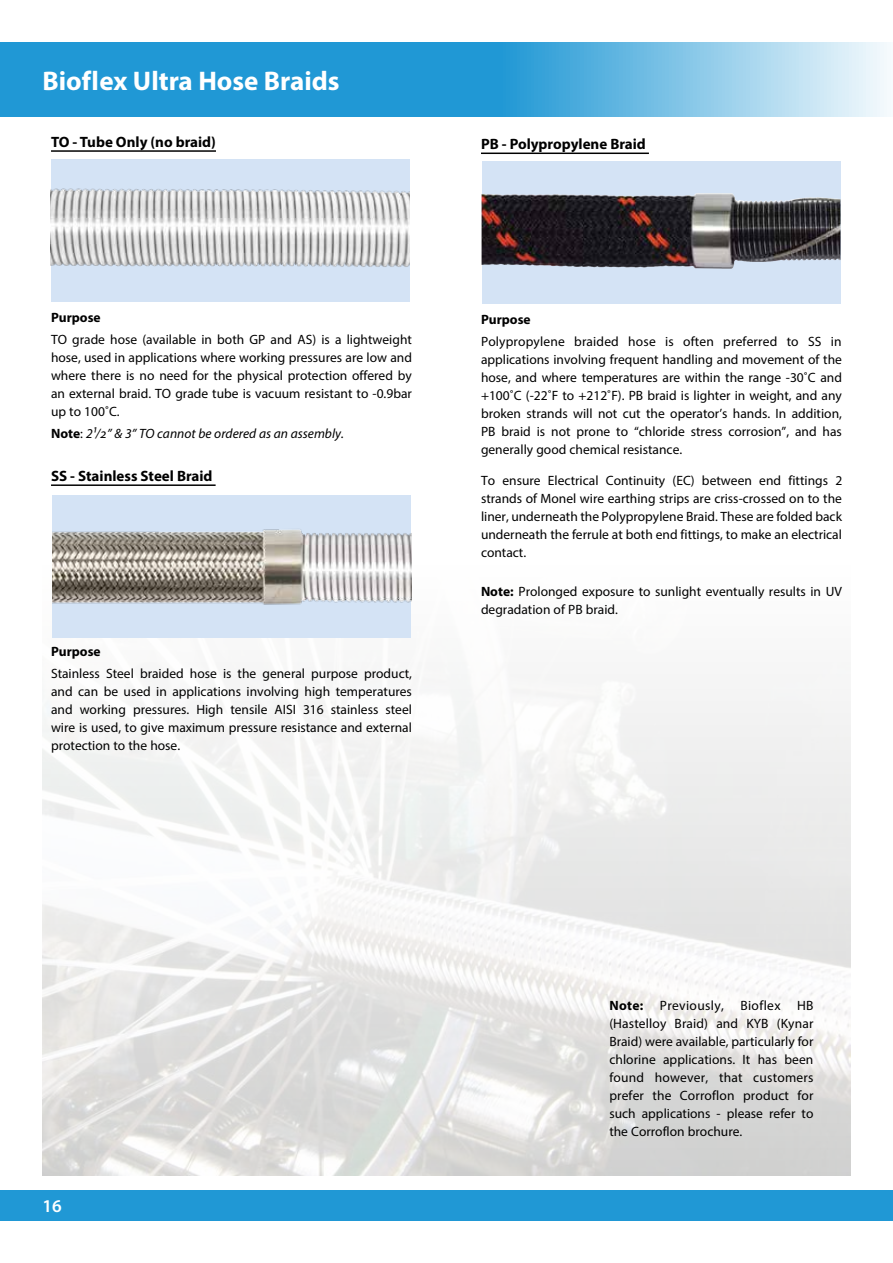
<style>
.page{position:relative;width:893px;height:1263px;background:#fff}
.page>*{position:absolute;margin:0;border:0;box-sizing:border-box;transform-origin:0 0}
.t1{font:700 27px "Myriad Pro";color:#fff}
.t2{font:600 18px "Myriad Pro";color:#fff}
.t3{font:700 15px "Myriad Pro";color:#000}
.t4{font:13.5px/18px "Myriad Pro";color:#000;text-align:justify}
.t5{font:italic 13.5px "Myriad Pro";color:#000}
.t6{font:700 13.5px "Myriad Pro";color:#000}
.s1{font-weight:700;font-style:normal}
.s2{font-style:normal}
.s3{font-weight:700}
</style>
<div class="page">
<img style="left:43px;top:563px;width:807px;height:612px">
<svg style="left:0;top:43px;width:887px;height:74px;background:#4eaddd"></svg>
<div style="left:0;top:1189px;width:893px;height:31px;background:#2098d5"></div>
<hr style="left:51px;top:150px;width:165px;height:2px;background:#000">
<hr style="left:51px;top:484px;width:165px;height:2px;background:#000">
<img style="left:51px;top:159px;width:359px;height:143px">
<img style="left:52px;top:495px;width:359px;height:142px">
<hr style="left:481px;top:153px;width:168px;height:1px;background:#000">
<svg style="left:482px;top:161px;width:358px;height:142px;background:#8a8e98"></svg>
<img style="left:495px;top:193px;width:202px;height:3px">
<h1 class="t1" style="left:43px;top:63px;width:299px">Bioflex Ultra Hose Braids</h1>
<p class="t3" style="left:51px;top:132px;width:166px">TO - Tube Only (no braid)</p>
<p class="t6" style="left:51px;top:308px;width:51px">Purpose</p>
<p class="t4" style="left:51px;top:330px;width:362px">TO grade hose (available in both GP and AS) is a lightweight hose, used in applications where working pressures are low and where there is no need for the physical protection offered by an external braid. TO grade tube is vacuum resistant to -0.9bar up to 100˚C.</p>
<p class="t5" style="left:51px;top:425px;width:294px"><span class="s1">Note</span><span class="s2">:</span> 21/2” &amp; 3” TO cannot be ordered as an assembly.</p>
<p class="t3" style="left:51px;top:466px;width:163px">SS - Stainless Steel Braid</p>
<p class="t6" style="left:51px;top:642px;width:51px">Purpose</p>
<p class="t4" style="left:51px;top:664px;width:362px">Stainless Steel braided hose is the general purpose product, and can be used in applications involving high temperatures and working pressures. High tensile AISI 316 stainless steel wire is used, to give maximum pressure resistance and external protection to the hose.</p>
<p class="t3" style="left:481px;top:134px;width:166px">PB - Polypropylene Braid</p>
<p class="t6" style="left:481px;top:310px;width:51px">Purpose</p>
<p class="t4" style="left:481px;top:332px;width:362px">Polypropylene braided hose is often preferred to SS in applications involving frequent handling and movement of the hose, and where temperatures are within the range -30˚C and +100˚C (-22˚F to +212˚F). PB braid is lighter in weight, and any broken strands will not cut the operator’s hands. In addition, PB braid is not prone to “chloride stress corrosion”, and has generally good chemical resistance.</p>
<p class="t4" style="left:481px;top:471px;width:363px">To ensure Electrical Continuity (EC) between end fittings 2 strands of Monel wire earthing strips are criss-crossed on to the liner, underneath the Polypropylene Braid. These are folded back underneath the ferrule at both end fittings, to make an electrical contact.</p>
<p class="t4" style="left:481px;top:582px;width:362px"><span class="s3">Note:</span> Prolonged exposure to sunlight eventually results in UV degradation of PB braid.</p>
<h2 class="t2" style="left:43px;top:1194px;width:21px">16</h2>
<p class="t4" style="left:609px;top:996px;width:206px"><span class="s3">Note:</span> Previously, Bioflex HB (Hastelloy Braid) and KYB (Kynar Braid) were available, particularly for chlorine applications. It has been found however, that customers prefer the Corroflon product for such applications - please refer to the Corroflon brochure.</p>
</div>
